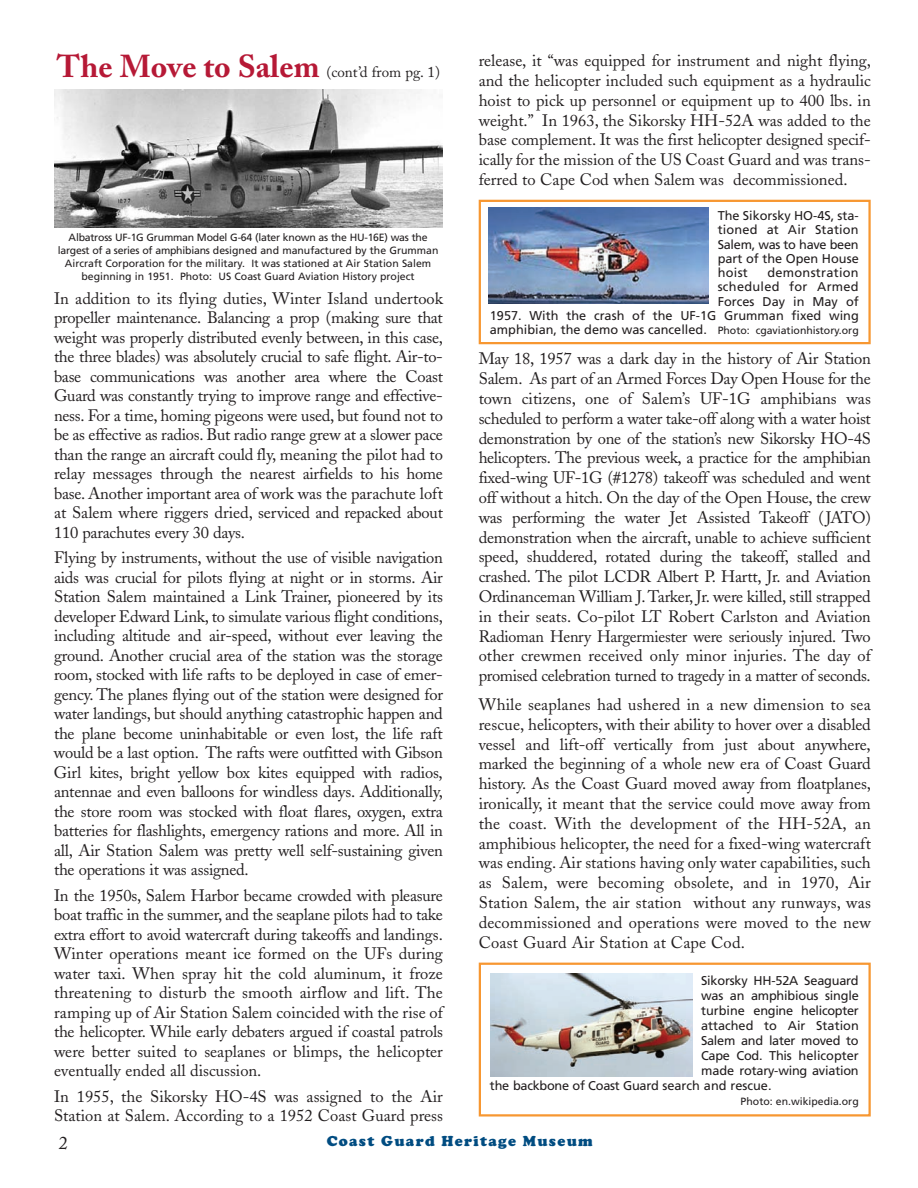
<style>
.page{position:relative;width:918px;height:1188px;background:#fff}
.page>*{position:absolute;margin:0;border:0;box-sizing:border-box;transform-origin:0 0}
.t1{font:18px "Adobe Caslon";color:#231f20}
.t2{font:16.5px/19.5px "Adobe Caslon";color:#231f20;text-align:justify}
.t3{font:15px "Adobe Caslon";color:#231f20}
.t4{font:15px "Cooper Black MS";letter-spacing:.085em;color:#004c81}
.t5{font:12.75px/14.2px "Frutiger";color:#231f20;text-align:justify}
.t6{font:12.75px "Frutiger";letter-spacing:-.02em;color:#231f20}
.t7{font:10.5px/12.8px "Frutiger";color:#231f20;text-align:center}
.s1{font-weight:700;font-size:31.5px;color:#b61936}
.s2{font-size:10.5px}
</style>
<div class="page">
<div style="left:479px;top:200px;width:392px;height:144px;border:2px solid #f79731"></div>
<img style="left:489px;top:208px;width:220px;height:96px">
<div style="left:479px;top:963px;width:392px;height:154px;border:2px solid #f79731"></div>
<img style="left:490px;top:973px;width:202px;height:103px">
<img style="left:54px;top:89px;width:389px;height:138px">
<p class="t3" style="left:57px;top:67px;width:385px"><span class="s1">The Move to Salem</span> (cont’d from pg. 1)</p>
<p class="t7" style="left:58px;top:232px;width:382px">Albatross UF-1G Grumman Model G-64 (later known as the HU-16E) was the largest of a series of amphibians designed and manufactured by the Grumman Aircraft Corporation for the military. It was stationed at Air Station Salem beginning in 1951. Photo: US Coast Guard Aviation History project</p>
<p class="t2" style="left:54px;top:290px;width:391px">In addition to its flying duties, Winter Island undertook propeller maintenance. Balancing a prop (making sure that weight was properly distributed evenly between, in this case, the three blades) was absolutely crucial to safe flight. Air-to&shy;base communications was another area where the Coast Guard was constantly trying to improve range and effective&shy;ness. For a time, homing pigeons were used, but found not to be as effective as radios. But radio range grew at a slower pace than the range an aircraft could fly, meaning the pilot had to relay messages through the nearest airfields to his home base. Another important area of work was the parachute loft at Salem where riggers dried, serviced and repacked about 110 parachutes every 30 days.</p>
<p class="t2" style="left:54px;top:550px;width:390px">Flying by instruments, without the use of visible navigation aids was crucial for pilots flying at night or in storms. Air Station Salem maintained a Link Trainer, pioneered by its developer Edward Link, to simulate various flight conditions, including altitude and air-speed, without ever leaving the ground. Another crucial area of the station was the storage room, stocked with life rafts to be deployed in case of emer&shy;gency. The planes flying out of the station were designed for water landings, but should anything catastrophic happen and the plane become uninhabitable or even lost, the life raft would be a last option. The rafts were outfitted with Gibson Girl kites, bright yellow box kites equipped with radios, antennae and even balloons for windless days. Additionally, the store room was stocked with float flares, oxygen, extra batteries for flashlights, emergency rations and more. All in all, Air Station Salem was pretty well self-sustaining given the operations it was assigned.</p>
<p class="t2" style="left:54px;top:887px;width:390px">In the 1950s, Salem Harbor became crowded with pleasure boat traffic in the summer, and the seaplane pilots had to take extra effort to avoid watercraft during takeoffs and landings.<br>Winter operations meant ice formed on the UFs during water taxi. When spray hit the cold aluminum, it froze threatening to disturb the smooth airflow and lift. The ramping up of Air Station Salem coincided with the rise of the helicopter. While early debaters argued if coastal patrols were better suited to seaplanes or blimps, the helicopter eventually ended all discussion.</p>
<p class="t2" style="left:54px;top:1088px;width:390px">In 1955, the Sikorsky HO-4S was assigned to the Air<br>Station at Salem. According to a 1952 Coast Guard press</p>
<p class="t2" style="left:479px;top:53px;width:394px">release, it “was equipped for instrument and night flying, and the helicopter included such equipment as a hydraulic hoist to pick up personnel or equipment up to 400 lbs. in weight.” In 1963, the Sikorsky HH-52A was added to the base complement. It was the first helicopter designed specif&shy;ically for the mission of the US Coast Guard and was trans&shy;ferred to Cape Cod when Salem was decommissioned.</p>
<p class="t5" style="left:718px;top:209px;width:143px">The Sikorsky HO-4S, sta&shy;tioned at Air Station Salem, was to have been part of the Open House hoist</p>
<p class="t5" style="left:490px;top:266px;width:370px;text-align:right">demonstration<br>scheduled for Armed<br>Forces Day in May of<br>1957. With the crash of the UF-1G Grumman fixed wing amphibian, the demo was cancelled. <span class="s2">Photo: cgaviationhistory.org</span></p>
<p class="t2" style="left:479px;top:351px;width:394px">May 18, 1957 was a dark day in the history of Air Station Salem. As part of an Armed Forces Day Open House for the town citizens, one of Salem’s UF-1G amphibians was scheduled to perform a water take-off along with a water hoist demonstration by one of the station’s new Sikorsky HO-4S helicopters. The previous week, a practice for the amphibian fixed-wing UF-1G (#1278) takeoff was scheduled and went off without a hitch. On the day of the Open House, the crew was performing the water Jet Assisted Takeoff (JATO) demonstration when the aircraft, unable to achieve sufficient speed, shuddered, rotated during the takeoff, stalled and crashed. The pilot LCDR Albert P. Hartt, Jr. and Aviation Ordinanceman William J. Tarker, Jr. were killed, still strapped in their seats. Co-pilot LT Robert Carlston and Aviation Radioman Henry Hargermiester were seriously injured. Two other crewmen received only minor injuries. The day of promised celebration turned to tragedy in a matter of seconds.</p>
<p class="t2" style="left:479px;top:696px;width:394px">While seaplanes had ushered in a new dimension to sea rescue, helicopters, with their ability to hover over a disabled vessel and lift-off vertically from just about anywhere, marked the beginning of a whole new era of Coast Guard history. As the Coast Guard moved away from floatplanes, ironically, it meant that the service could move away from the coast. With the development of the HH-52A, an amphibious helicopter, the need for a fixed-wing watercraft was ending. Air stations having only water capabilities, such as Salem, were becoming obsolete, and in 1970, Air Station Salem, the air station without any runways, was decommissioned and operations were moved to the new Coast Guard Air Station at Cape Cod.</p>
<p class="t5" style="left:701px;top:975px;width:159px">Sikorsky HH-52A Seaguard</p>
<p class="t5" style="left:701px;top:990px;width:159px">was an amphibious single</p>
<p class="t6" style="left:701px;top:1006px;width:159px">turbine engine helicopter</p>
<p class="t5" style="left:701px;top:1020px;width:159px">attached to Air Station</p>
<p class="t6" style="left:701px;top:1036px;width:159px">Salem and later moved to</p>
<p class="t5" style="left:701px;top:1050px;width:159px">Cape Cod. This helicopter</p>
<p class="t5" style="left:701px;top:1065px;width:159px">made rotary-wing aviation</p>
<p class="t6" style="left:490px;top:1081px;width:283px">the backbone of Coast Guard search and rescue.</p>
<p class="t7" style="left:741px;top:1096px;width:120px">Photo: en.wikipedia.org</p>
<p class="t1" style="left:59px;top:1136px;width:10px">2</p>
<p class="t4" style="left:327px;top:1132px;width:267px">Coast Guard Heritage Museum</p>
</div>
